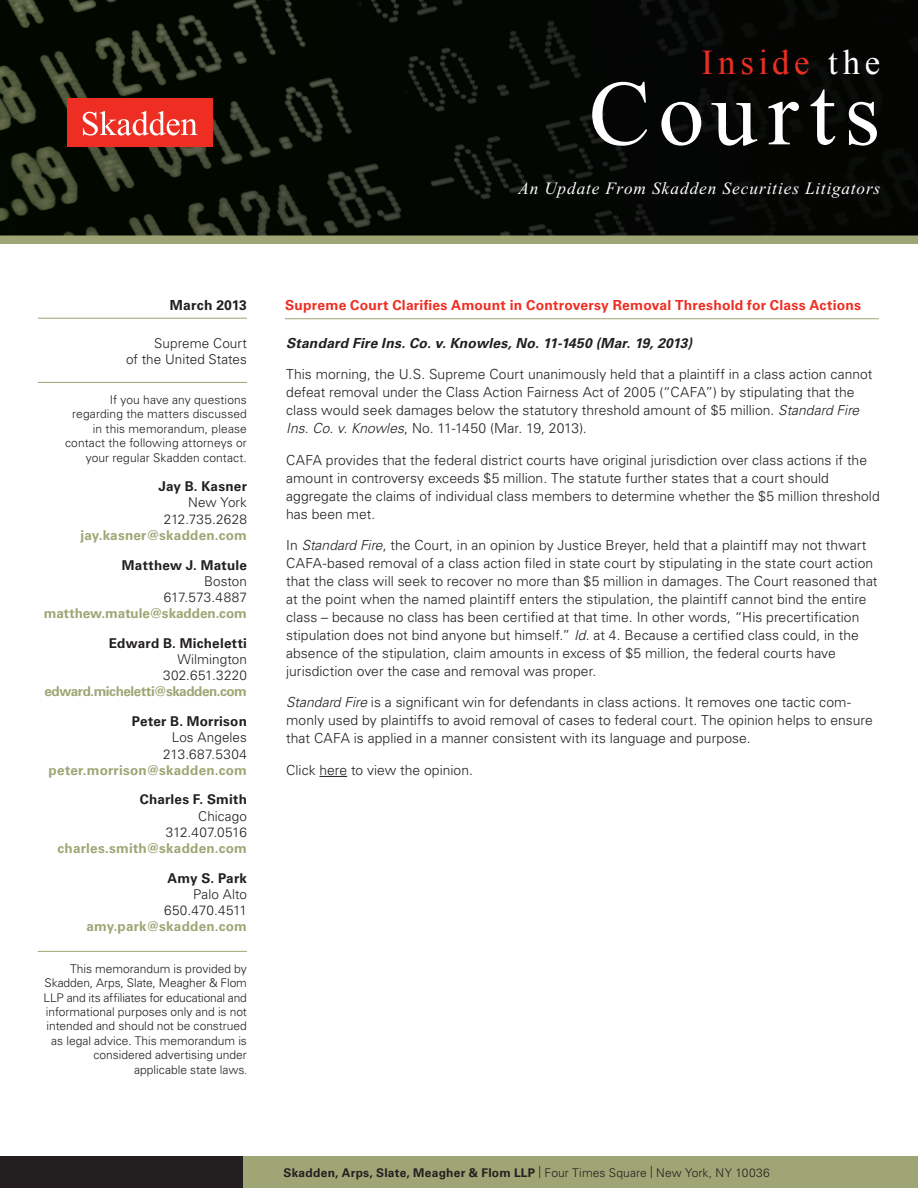
<style>
.page{position:relative;width:918px;height:1188px;background:#fff}
.page>*{position:absolute;margin:0;border:0;box-sizing:border-box;transform-origin:0 0}
.t1{font:92.25px "Times New Roman";letter-spacing:.095em;color:#fff}
.t2{font:34.8px "Times New Roman";letter-spacing:.13em;color:#ee2e22}
.t3{font:italic 17.25px "Times New Roman PS Std";letter-spacing:.05em;color:#fff}
.t4{font:300 13.8px/18px "Univers LT Std";color:#231f20}
.t5{font:700 13.8px "Univers LT Std";letter-spacing:.015em;color:#ee2e22}
.t6{font:italic 700 13.8px "Univers LT Std";letter-spacing:.015em;color:#231f20}
.t7{font:700 13.8px "Univers LT Std";letter-spacing:.015em;color:#231f20}
.t8{font:300 13.5px/16.2px "Univers LT Std";letter-spacing:.005em;color:#231f20;text-align:right}
.t9{font:700 13.5px "Univers LT Std";letter-spacing:.015em;color:#a0a575}
.t10{font:700 13.5px "Univers LT Std";letter-spacing:.015em;color:#231f20}
.t11{font:700 13.5px "Univers LT Std";letter-spacing:-.03em;color:#a0a575}
.t12{font:300 12px/14.4px "Univers LT Std";color:#231f20;text-align:right}
.t13{font:700 12px "Univers LT Std";letter-spacing:.02em;color:#231f20}
.s1{color:#fff}
.s2{font-stretch:condensed}
.s3{font-style:italic}
.s4{font-weight:300}
</style>
<div class="page">
<div style="left:0;top:0;width:918px;height:244px;background:#a0a575"></div>
<img style="left:0;top:0;width:918px;height:236px">
<div style="left:68px;top:99px;width:145px;height:48px;background:#ee2e22"></div>
<svg style="left:83px;top:111px;width:115px;height:25px"></svg>
<div style="left:0;top:1156px;width:918px;height:32px;background:#a0a575"></div>
<div style="left:0;top:1156px;width:243px;height:32px;background:#231f20"></div>
<hr style="left:38px;top:382px;width:209px;height:1px;background:#a0a575">
<hr style="left:38px;top:951px;width:209px;height:1px;background:#a0a575">
<hr style="left:38px;top:318px;width:209px;height:1px;background:#a0a575">
<svg style="left:319px;top:776px;width:28px;height:1px"></svg>
<hr style="left:285px;top:318px;width:594px;height:1px;background:#a0a575">
<h2 class="t2" style="left:701px;top:39px;width:180px">Inside <span class="s1">the</span></h2>
<h1 class="t1" style="left:589px;top:51px;width:293px">Courts</h1>
<p class="t3" style="left:519px;top:179px;width:363px">An Update From Skadden Securities Litigators</p>
<p class="t7" style="left:170px;top:297px;width:79px">March 2013</p>
<p class="t8" style="left:126px;top:335px;width:122px">Supreme Court<br>of the United States</p>
<p class="t12" style="left:65px;top:392px;width:183px">If you have any questions regarding the matters discussed in this memorandum, please contact the following attorneys or your regular Skadden contact.</p>
<p class="t10" style="left:159px;top:479px;width:90px">Jay B. Kasner</p>
<p class="t8" style="left:164px;top:495px;width:85px">New York<br>212.735.2628</p>
<p class="t9" style="left:80px;top:527px;width:168px">jay.kasner@skadden.com</p>
<p class="t10" style="left:122px;top:557px;width:127px">Matthew J. Matule</p>
<p class="t8" style="left:164px;top:573px;width:85px">Boston<br>617.573.4887</p>
<p class="t9" style="left:44px;top:605px;width:205px">matthew.matule@skadden.com</p>
<p class="t10" style="left:109px;top:635px;width:140px">Edward B. Micheletti</p>
<p class="t8" style="left:163px;top:651px;width:85px">Wilmington<br>302.651.3220</p>
<p class="t11" style="left:44px;top:684px;width:204px">edward.micheletti@skadden.com</p>
<p class="t10" style="left:132px;top:713px;width:117px">Peter B. Morrison</p>
<p class="t8" style="left:163px;top:729px;width:85px">Los Angeles<br>213.687.5304</p>
<p class="t9" style="left:49px;top:762px;width:200px">peter.morrison@skadden.com</p>
<p class="t10" style="left:140px;top:792px;width:109px">Charles F. Smith</p>
<p class="t8" style="left:166px;top:808px;width:83px">Chicago<br>312.407.0516</p>
<p class="t9" style="left:58px;top:840px;width:191px">charles.smith@skadden.com</p>
<p class="t10" style="left:168px;top:870px;width:81px">Amy S. Park</p>
<p class="t8" style="left:164px;top:886px;width:84px">Palo Alto<br>650.470.4511</p>
<p class="t9" style="left:86px;top:919px;width:162px">amy.park@skadden.com</p>
<p class="t12" style="left:43px;top:961px;width:205px">This memorandum is provided by Skadden, Arps, Slate, Meagher &amp; Flom LLP and its affiliates for educational and informational purposes only and is not intended and should not be construed as legal advice. This memorandum is considered advertising under applicable state laws<span class="s2">.</span></p>
<p class="t5" style="left:285px;top:297px;width:577px">Supreme Court Clarifies Amount in Controversy Removal Threshold for Class Actions</p>
<p class="t6" style="left:286px;top:335px;width:407px">Standard Fire Ins. Co. v. Knowles, No. 11-1450 (Mar. 19, 2013)</p>
<p class="t4" style="left:286px;top:365px;width:588px">This morning, the U.S. Supreme Court unanimously held that a plaintiff in a class action cannot defeat removal under the Class Action Fairness Act of 2005 (“CAFA”) by stipulating that the class would seek damages below the statutory threshold amount of $5 million. <span class="s3">Standard Fire Ins. Co. v. Knowles</span>, No. 11-1450 (Mar. 19, 2013).</p>
<p class="t4" style="left:286px;top:451px;width:595px">CAFA provides that the federal district courts have original jurisdiction over class actions if the amount in controversy exceeds $5 million. The statute further states that a court should aggregate the claims of individual class members to determine whether the $5 million threshold has been met.</p>
<p class="t4" style="left:286px;top:536px;width:593px">In <span class="s3">Standard Fire</span>, the Court, in an opinion by Justice Breyer, held that a plaintiff may not thwart CAFA-based removal of a class action filed in state court by stipulating in the state court action that the class will seek to recover no more than $5 million in damages. The Court reasoned that at the point when the named plaintiff enters the stipulation, the plaintiff cannot bind the entire class – because no class has been certified at that time. In other words, “His precertification stipulation does not bind anyone but himself.” <span class="s3">Id</span>. at 4. Because a certified class could, in the absence of the stipulation, claim amounts in excess of $5 million, the federal courts have jurisdiction over the case and removal was proper.</p>
<p class="t4" style="left:286px;top:694px;width:588px"><span class="s3">Standard Fire</span> is a significant win for defendants in class actions. It removes one tactic com&shy;monly used by plaintiffs to avoid removal of cases to federal court. The opinion helps to ensure that CAFA is applied in a manner consistent with its language and purpose.</p>
<p class="t4" style="left:286px;top:761px;width:188px">Click here to view the opinion.</p>
<p class="t13" style="left:284px;top:1165px;width:488px">Skadden, Arps, Slate, Meagher &amp; Flom LLP <span class="s4">| Four Times Square | New York, NY 10036</span></p>
</div>
